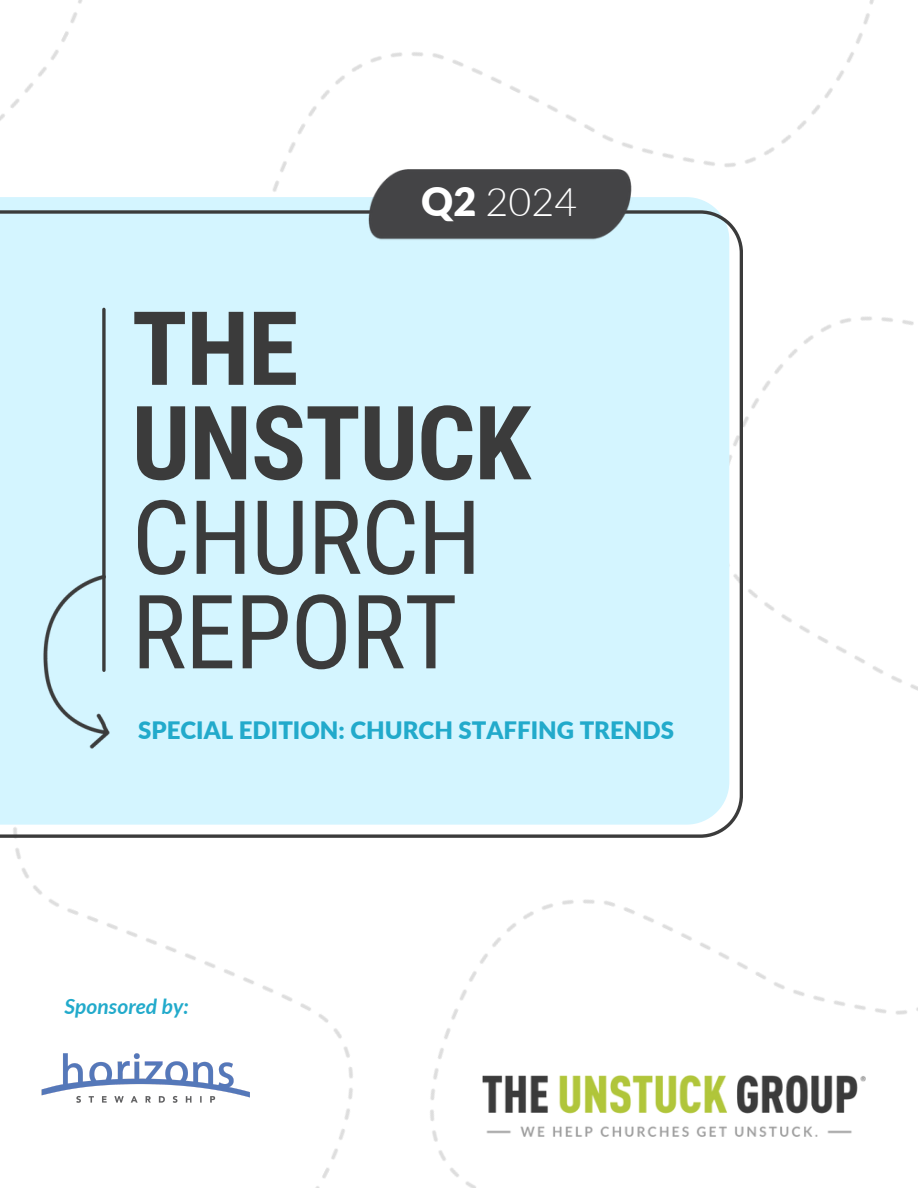
<style>
.page{position:relative;width:918px;height:1188px;background:#fff}
.page>*{position:absolute;margin:0;border:0;box-sizing:border-box;transform-origin:0 0}
.t1{font:102.75px/94.5px "Roboto Condensed";letter-spacing:-.01em;color:#3b3b3b}
.t2{font:300 39.45px "Lato";color:#fff}
.t3{font:900 24px "Lato";color:#22aacb}
.t4{font:italic 700 21px "Lato";color:#22aacb}
.s1{font-weight:900}
.s2{font-weight:700}
</style>
<div class="page">
<img style="left:14px;top:838px;width:643px;height:350px">
<div style="left:0;top:210px;width:743px;height:628px;background:#d4f5ff"></div>
<img style="left:482px;top:1076px;width:384px;height:61px">
<img style="left:39px;top:570px;width:73px;height:182px">
<svg style="left:102px;top:309px;width:4px;height:361px"></svg>
<img style="left:360px;top:169px;width:278px;height:73px">
<img style="left:0;top:0;width:397px;height:229px">
<img style="left:39px;top:1021px;width:229px;height:110px">
<h3 class="t2" style="left:421px;top:177px;width:157px"><span class="s1">Q2</span> 2024</h3>
<p class="t1" style="left:132px;top:302px;width:401px"><span class="s2">THE<br>UNSTUCK<br></span>CHURCH<br>REPORT</p>
<h1 class="t3" style="left:138px;top:715px;width:537px">SPECIAL EDITION: CHURCH STAFFING TRENDS</h1>
<p class="t4" style="left:64px;top:994px;width:126px">Sponsored by:</p>
</div>
